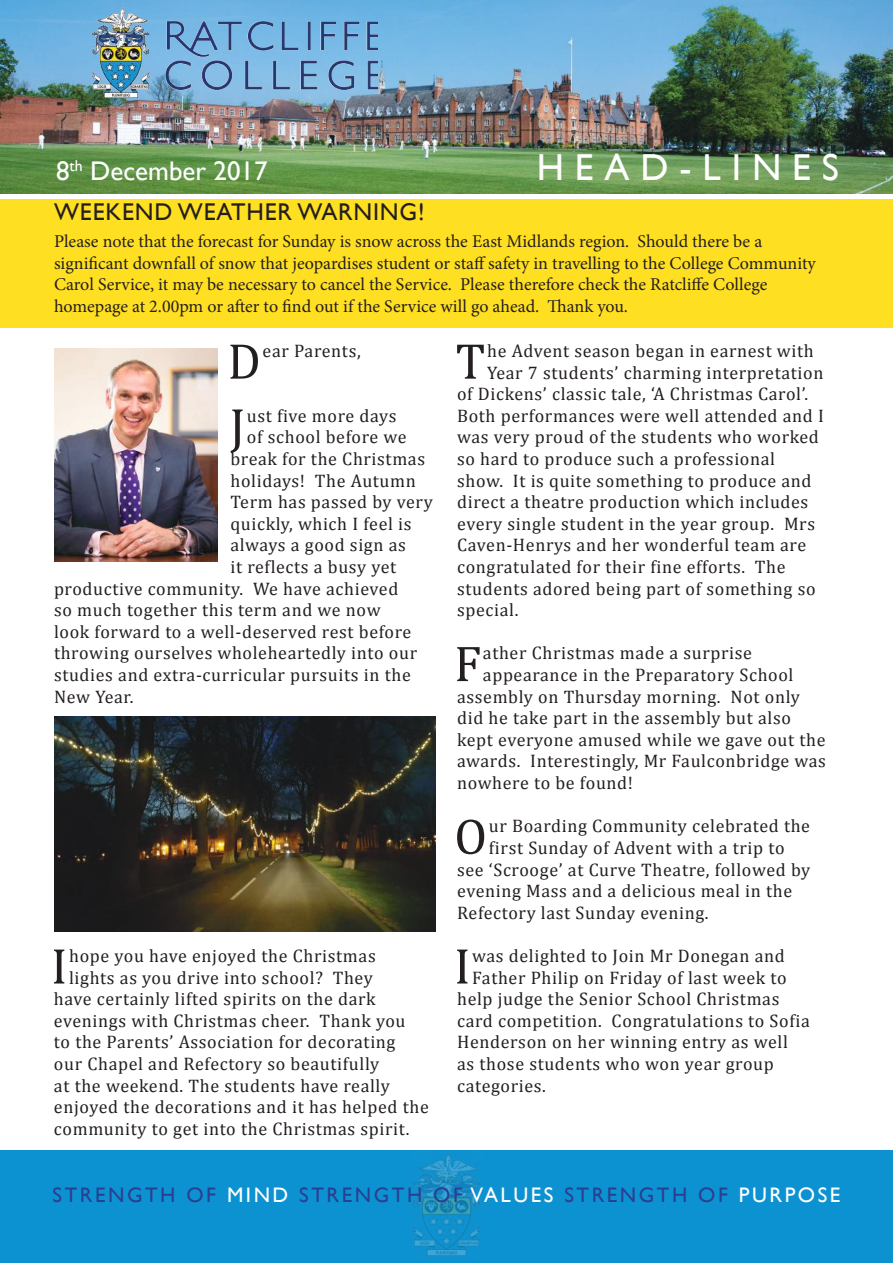
<style>
.page{position:relative;width:893px;height:1263px;background:#fff}
.page>*{position:absolute;margin:0;border:0;box-sizing:border-box;transform-origin:0 0}
.t1{font:50.85px "Cambria";color:#241f1f}
.t2{font:37.5px "Gill Sans";letter-spacing:.29em;color:#fff}
.t3{font:27px "Gill Sans";color:#fff}
.t4{font:24.3px "Gill Sans";letter-spacing:.035em;color:#241f1f}
.t5{font:21px "Gill Sans";letter-spacing:.12em;color:#2a3f91}
.t6{font:18.15px "Cambria";letter-spacing:.035em;color:#241f1f}
.t7{font:18px/21.6px "Minion Pro";color:#241f1f}
.s1{color:#fff}
</style>
<div class="page">
<img style="left:0;top:0;width:893px;height:193px">
<img style="left:54px;top:349px;width:164px;height:212px">
<div style="left:0;top:1150px;width:893px;height:113px;background:#0d92d1"></div>
<img style="left:413px;top:1154px;width:67px;height:102px">
<img style="left:92px;top:7px;width:285px;height:91px">
<img style="left:54px;top:716px;width:382px;height:215px">
<div style="left:0;top:199px;width:893px;height:128px;background:#ffdf22"></div>
<h2 class="t2" style="left:537px;top:146px;width:304px">HEAD-LINES</h2>
<h3 class="t3" style="left:56px;top:155px;width:213px">8<sup>th</sup> December 2017</h3>
<h3 class="t4" style="left:54px;top:198px;width:372px">WEEKEND WEATHER WARNING!</h3>
<p class="t7" style="left:54px;top:231px;width:763px">Please note that the forecast for Sunday is snow across the East Midlands region. Should there be a significant downfall of snow that jeopardises student or staff safety in travelling to the College Community Carol Service, it may be necessary to cancel the Service. Please therefore check the Ratcliffe College homepage at 2.00pm or after to find out if the Service will go ahead. Thank you.</p>
<h1 class="t1" style="left:228px;top:331px;width:35px">D</h1>
<p class="t6" style="left:263px;top:340px;width:100px">ear Parents,</p>
<h1 class="t1" style="left:230px;top:396px;width:17px">J</h1>
<p class="t6" style="left:247px;top:405px;width:151px">ust five more days</p>
<p class="t6" style="left:247px;top:427px;width:161px">of school before we</p>
<p class="t6" style="left:230px;top:448px;width:196px">break for the Christmas</p>
<p class="t6" style="left:230px;top:470px;width:187px">holidays! The Autumn</p>
<p class="t6" style="left:230px;top:491px;width:204px">Term has passed by very</p>
<p class="t6" style="left:230px;top:513px;width:183px">quickly, which I feel is</p>
<p class="t6" style="left:230px;top:535px;width:177px">always a good sign as</p>
<p class="t6" style="left:230px;top:556px;width:167px">it reflects a busy yet</p>
<p class="t6" style="left:54px;top:578px;width:346px">productive community. We have achieved</p>
<p class="t6" style="left:54px;top:599px;width:328px">so much together this term and we now</p>
<p class="t6" style="left:54px;top:621px;width:359px">look forward to a well-deserved rest before</p>
<p class="t6" style="left:54px;top:642px;width:365px">throwing ourselves wholeheartedly into our</p>
<p class="t6" style="left:54px;top:664px;width:358px">studies and extra-curricular pursuits in the</p>
<p class="t6" style="left:54px;top:686px;width:81px">New Year.</p>
<h1 class="t1" style="left:51px;top:936px;width:18px">I</h1>
<p class="t6" style="left:69px;top:945px;width:308px">hope you have enjoyed the Christmas</p>
<p class="t6" style="left:69px;top:967px;width:305px">lights as you drive into school? They</p>
<p class="t6" style="left:54px;top:988px;width:323px">have certainly lifted spirits on the dark</p>
<p class="t6" style="left:54px;top:1010px;width:353px">evenings with Christmas cheer. Thank you</p>
<p class="t6" style="left:54px;top:1031px;width:343px">to the Parents’ Association for decorating</p>
<p class="t6" style="left:54px;top:1053px;width:327px">our Chapel and Refectory so beautifully</p>
<p class="t6" style="left:54px;top:1075px;width:337px">at the weekend. The students have really</p>
<p class="t6" style="left:54px;top:1096px;width:376px">enjoyed the decorations and it has helped the</p>
<p class="t6" style="left:54px;top:1118px;width:357px">community to get into the Christmas spirit.</p>
<h1 class="t1" style="left:455px;top:331px;width:31px">T</h1>
<p class="t6" style="left:487px;top:340px;width:328px">he Advent season began in earnest with</p>
<p class="t6" style="left:487px;top:362px;width:338px">Year 7 students’ charming interpretation</p>
<p class="t6" style="left:457px;top:383px;width:352px">of Dickens’ classic tale, ‘A Christmas Carol’.</p>
<p class="t6" style="left:457px;top:405px;width:368px">Both performances were well attended and I</p>
<p class="t6" style="left:457px;top:427px;width:363px">was very proud of the students who worked</p>
<p class="t6" style="left:457px;top:448px;width:319px">so hard to produce such a professional</p>
<p class="t6" style="left:457px;top:470px;width:356px">show. It is quite something to produce and</p>
<p class="t6" style="left:457px;top:491px;width:353px">direct a theatre production which includes</p>
<p class="t6" style="left:457px;top:513px;width:359px">every single student in the year group. Mrs</p>
<p class="t6" style="left:457px;top:534px;width:351px">Caven-Henrys and her wonderful team are</p>
<p class="t6" style="left:457px;top:556px;width:330px">congratulated for their fine efforts. The</p>
<p class="t6" style="left:457px;top:578px;width:360px">students adored being part of something so</p>
<p class="t6" style="left:457px;top:599px;width:63px">special.</p>
<h1 class="t1" style="left:454px;top:634px;width:29px">F</h1>
<p class="t6" style="left:483px;top:643px;width:271px">ather Christmas made a surprise</p>
<p class="t6" style="left:483px;top:664px;width:312px">appearance in the Preparatory School</p>
<p class="t6" style="left:457px;top:686px;width:344px">assembly on Thursday morning. Not only</p>
<p class="t6" style="left:457px;top:707px;width:335px">did he take part in the assembly but also</p>
<p class="t6" style="left:457px;top:729px;width:370px">kept everyone amused while we gave out the</p>
<p class="t6" style="left:457px;top:751px;width:370px">awards. Interestingly, Mr Faulconbridge was</p>
<p class="t6" style="left:457px;top:772px;width:177px">nowhere to be found!</p>
<h1 class="t1" style="left:454px;top:807px;width:34px">O</h1>
<p class="t6" style="left:489px;top:815px;width:323px">ur Boarding Community celebrated the</p>
<p class="t6" style="left:489px;top:837px;width:297px">first Sunday of Advent with a trip to</p>
<p class="t6" style="left:457px;top:859px;width:355px">see ‘Scrooge’ at Curve Theatre, followed by</p>
<p class="t6" style="left:457px;top:880px;width:337px">evening Mass and a delicious meal in the</p>
<p class="t6" style="left:457px;top:902px;width:253px">Refectory last Sunday evening.</p>
<h1 class="t1" style="left:454px;top:936px;width:18px">I</h1>
<p class="t6" style="left:472px;top:945px;width:314px">was delighted to Join Mr Donegan and</p>
<p class="t6" style="left:472px;top:967px;width:316px">Father Philip on Friday of last week to</p>
<p class="t6" style="left:457px;top:988px;width:324px">help judge the Senior School Christmas</p>
<p class="t6" style="left:457px;top:1010px;width:354px">card competition. Congratulations to Sofia</p>
<p class="t6" style="left:457px;top:1031px;width:332px">Henderson on her winning entry as well</p>
<p class="t6" style="left:457px;top:1053px;width:318px">as those students who won year group</p>
<p class="t6" style="left:457px;top:1075px;width:90px">categories.</p>
<p class="t5" style="left:53px;top:1183px;width:789px">STRENGTH OF <span class="s1">MIND</span> STRENGTH OF <span class="s1">VALUES</span> STRENGTH OF <span class="s1">PURPOSE</span></p>
</div>
